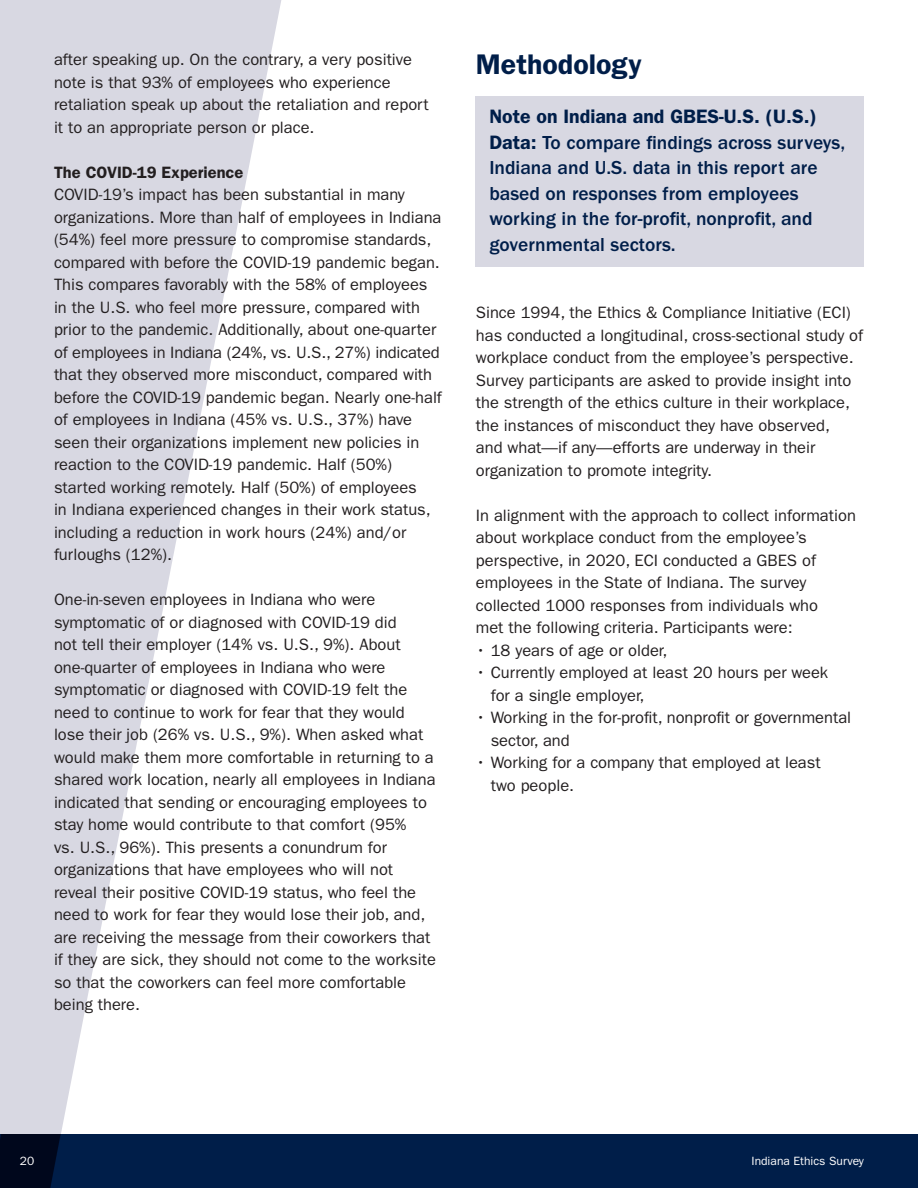
<style>
.page{position:relative;width:918px;height:1188px;background:#fff}
.page>*{position:absolute;margin:0;border:0;box-sizing:border-box;transform-origin:0 0}
.t1{font:600 28.5px "ITC Franklin Gothic Std";color:#001e49}
.insight_text_with_bo{font:500 19.5px/25.5px "ITC Franklin Gothic Std";color:#001e49}
.body_copy{font:16.5px/22.5px "ITC Franklin Gothic Std";color:#231f20}
.body_copy-2{font:600 16.5px "ITC Franklin Gothic Std";color:#231f20}
.t2{font:12px "ITC Franklin Gothic Std";color:#fff}
.s1{font-weight:600}
</style>
<div class="page">
<div style="left:476px;top:96px;width:388px;height:171px;background:#d8d8e2"></div>
<div style="left:0;top:1134px;width:918px;height:54px;background:#001e49"></div>
<svg style="left:0;top:0;width:282px;height:1188px;fill:#d8d8e2"></svg>
<p class="body_copy" style="left:54px;top:49px;width:376px">after speaking up. On the contrary, a very positive note is that 93% of employees who experience retaliation speak up about the retaliation and report it to an appropriate person or place.</p>
<p class="body_copy-2" style="left:54px;top:162px;width:191px">The COVID-19 Experience</p>
<p class="body_copy" style="left:54px;top:184px;width:389px">COVID-19’s impact has been substantial in many organizations. More than half of employees in Indiana (54%) feel more pressure to compromise standards, compared with before the COVID-19 pandemic began.<br>This compares favorably with the 58% of employees in the U.S. who feel more pressure, compared with prior to the pandemic. Additionally, about one-quarter of employees in Indiana (24%, vs. U.S., 27%) indicated that they observed more misconduct, compared with before the COVID-19 pandemic began. Nearly one-half of employees in Indiana (45% vs. U.S., 37%) have seen their organizations implement new policies in reaction to the COVID-19 pandemic. Half (50%) started working remotely. Half (50%) of employees<br>in Indiana experienced changes in their work status, including a reduction in work hours (24%) and/or furloughs (12%).</p>
<p class="body_copy" style="left:54px;top:589px;width:383px">One-in-seven employees in Indiana who were symptomatic of or diagnosed with COVID-19 did<br>not tell their employer (14% vs. U.S., 9%). About one-quarter of employees in Indiana who were symptomatic or diagnosed with COVID-19 felt the need to continue to work for fear that they would lose their job (26% vs. U.S., 9%). When asked what would make them more comfortable in returning to a shared work location, nearly all employees in Indiana indicated that sending or encouraging employees to stay home would contribute to that comfort (95%<br>vs. U.S., 96%). This presents a conundrum for organizations that have employees who will not reveal their positive COVID-19 status, who feel the need to work for fear they would lose their job, and, are receiving the message from their coworkers that if they are sick, they should not come to the worksite so that the coworkers can feel more comfortable being there.</p>
<p class="t1" style="left:476px;top:47px;width:167px">Methodology</p>
<p class="insight_text_with_bo" style="left:489px;top:104px;width:357px"><span class="s1">Note on Indiana and GBES-U.S. (U.S.)<br>Data:</span> To compare findings across surveys, Indiana and U.S. data in this report are based on responses from employees working in the for-profit, nonprofit, and governmental sectors.</p>
<p class="body_copy" style="left:476px;top:301px;width:389px">Since 1994, the Ethics &amp; Compliance Initiative (ECI) has conducted a longitudinal, cross-sectional study of workplace conduct from the employee’s perspective.<br>Survey participants are asked to provide insight into the strength of the ethics culture in their workplace, the instances of misconduct they have observed,<br>and what—if any—efforts are underway in their organization to promote integrity.</p>
<p class="body_copy" style="left:476px;top:504px;width:382px">In alignment with the approach to collect information about workplace conduct from the employee’s perspective, in 2020, ECI conducted a GBES of employees in the State of Indiana. The survey collected 1000 responses from individuals who<br>met the following criteria. Participants were:</p>
<p class="body_copy" style="left:476px;top:639px;width:193px">• 18 years of age or older,</p>
<p class="body_copy" style="left:491px;top:661px;width:339px;text-indent:-15px">• Currently employed at least 20 hours per week for a single employer,</p>
<p class="body_copy" style="left:491px;top:706px;width:362px;text-indent:-15px">• Working in the for-profit, nonprofit or governmental sector, and</p>
<p class="body_copy" style="left:491px;top:751px;width:331px;text-indent:-15px">• Working for a company that employed at least two people.</p>
<p class="t2" style="left:20px;top:1154px;width:16px">20</p>
<p class="t2" style="left:752px;top:1154px;width:114px">Indiana Ethics Survey</p>
</div>
